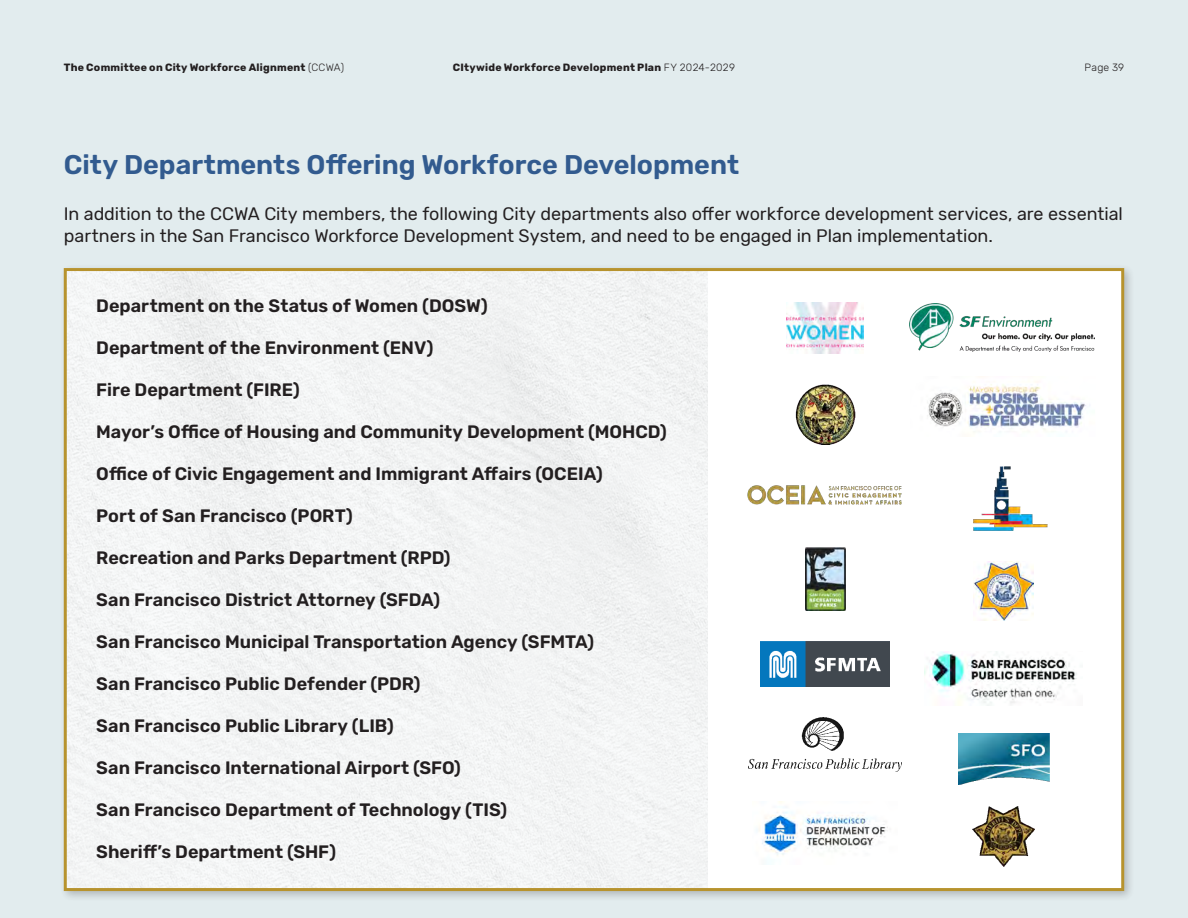
<style>
.page{position:relative;width:1188px;height:918px;background:#e2ecee}
.page>*{position:absolute;margin:0;border:0;box-sizing:border-box;transform-origin:0 0}
.t1{font:600 27px "Rubik";color:#325b8f}
.t2{font:600 18px "Rubik";color:#231f20}
.t3{font:18px/21.6px "Rubik";letter-spacing:-.005em;color:#231f20}
.t4{font:700 10.5px "Rubik";letter-spacing:.025em;color:#231f20}
.t5{font:300 10.5px "Rubik";letter-spacing:.02em;color:#231f20}
.s1{font-weight:300}
</style>
<div class="page">
<div style="left:59px;top:263px;width:1076px;height:639px;background:#231f20;opacity:.3"></div>
<div style="left:68px;top:272px;width:640px;height:615px;background:#f3f4f4"></div>
<div style="left:708px;top:268px;width:416px;height:623px;background:#fff"></div>
<img style="left:786px;top:302px;width:78px;height:51px">
<img style="left:909px;top:304px;width:185px;height:48px">
<img style="left:795px;top:385px;width:60px;height:59px">
<img style="left:927px;top:381px;width:159px;height:50px">
<img style="left:747px;top:485px;width:155px;height:20px">
<img style="left:973px;top:466px;width:75px;height:65px">
<img style="left:805px;top:548px;width:41px;height:63px">
<img style="left:973px;top:561px;width:60px;height:60px">
<img style="left:761px;top:641px;width:128px;height:45px">
<img style="left:924px;top:651px;width:153px;height:55px">
<img style="left:749px;top:717px;width:152px;height:54px">
<img style="left:958px;top:733px;width:91px;height:51px">
<img style="left:973px;top:806px;width:62px;height:60px">
<img style="left:756px;top:802px;width:132px;height:54px">
<div style="left:64px;top:268px;width:1060px;height:623px;border:3px solid #b7932e"></div>
<p class="t4" style="left:64px;top:61px;width:282px">The Committee on City Workforce Alignment <span class="s1">(CCWA)</span></p>
<p class="t4" style="left:453px;top:61px;width:284px">CItywide Workforce Development Plan <span class="s1">FY 2024-2029</span></p>
<p class="t5" style="left:1085px;top:62px;width:41px">Page 39</p>
<h1 class="t1" style="left:64px;top:149px;width:677px">City Departments Offering Workforce Development</h1>
<p class="t3" style="left:64px;top:204px;width:1061px">In addition to the CCWA City members, the following City departments also offer workforce development services, are essential partners in the San Francisco Workforce Development System, and need to be engaged in Plan implementation.</p>
<p class="t2" style="left:96px;top:296px;width:393px">Department on the Status of Women (DOSW)</p>
<p class="t2" style="left:96px;top:338px;width:339px">Department of the Environment (ENV)</p>
<p class="t2" style="left:96px;top:380px;width:205px">Fire Department (FIRE)</p>
<p class="t2" style="left:96px;top:422px;width:572px">Mayor’s Office of Housing and Community Development (MOHCD)</p>
<p class="t2" style="left:96px;top:464px;width:508px">Office of Civic Engagement and Immigrant Affairs (OCEIA)</p>
<p class="t2" style="left:96px;top:506px;width:258px">Port of San Francisco (PORT)</p>
<p class="t2" style="left:96px;top:548px;width:356px">Recreation and Parks Department (RPD)</p>
<p class="t2" style="left:96px;top:590px;width:346px">San Francisco District Attorney (SFDA)</p>
<p class="t2" style="left:96px;top:632px;width:499px">San Francisco Municipal Transportation Agency (SFMTA)</p>
<p class="t2" style="left:96px;top:674px;width:326px">San Francisco Public Defender (PDR)</p>
<p class="t2" style="left:96px;top:716px;width:299px">San Francisco Public Library (LIB)</p>
<p class="t2" style="left:96px;top:758px;width:366px">San Francisco International Airport (SFO)</p>
<p class="t2" style="left:96px;top:800px;width:412px">San Francisco Department of Technology (TIS)</p>
<p class="t2" style="left:96px;top:842px;width:242px">Sheriff’s Department (SHF)</p>
</div>
